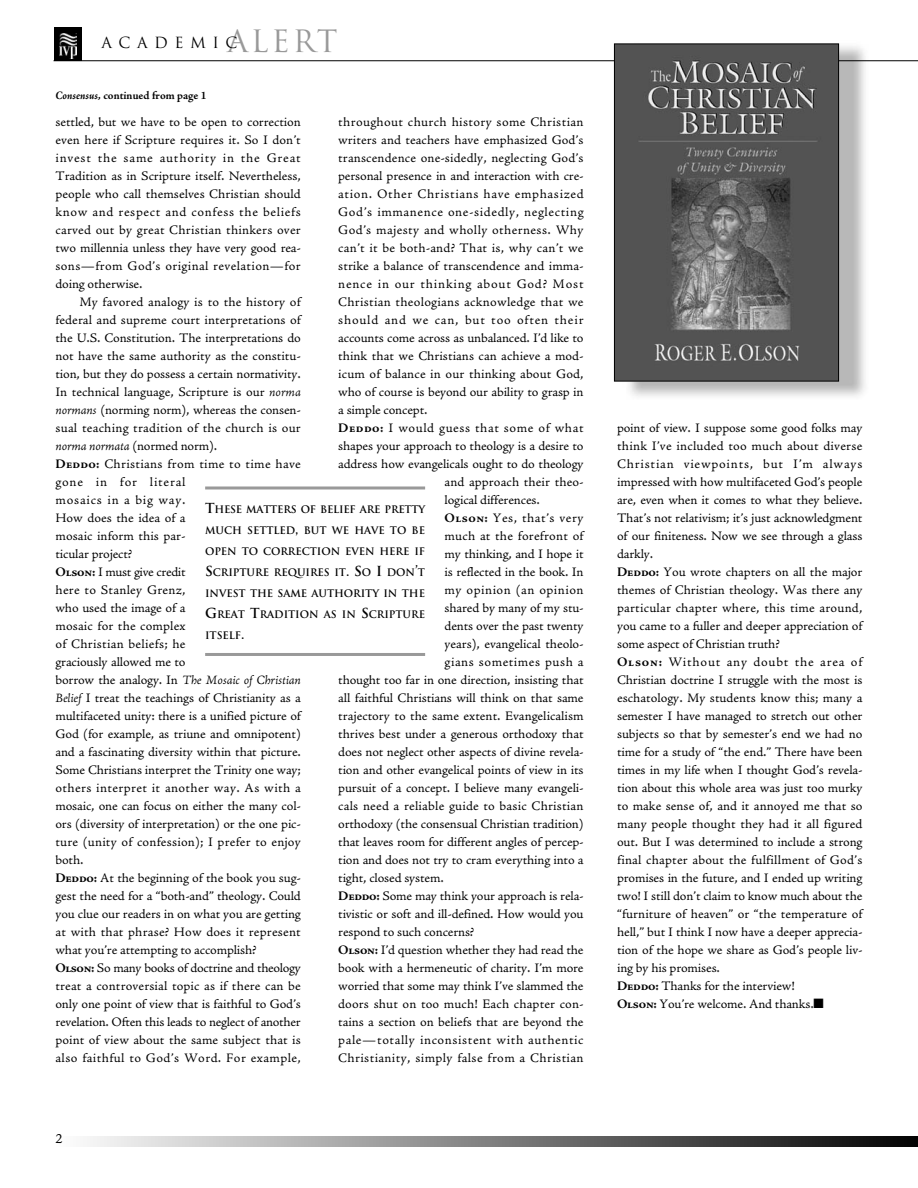
<style>
.page{position:relative;width:918px;height:1188px;background:#fff}
.page>*{position:absolute;margin:0;border:0;box-sizing:border-box;transform-origin:0 0}
.t1{font:15px "Trajan";letter-spacing:.435em;color:#000}
.t2{font:15px "ITC Jensen";color:#000}
.t3{font:13.5px/18px "ITC Jensen";letter-spacing:-.015em;color:#000}
.t4{font:13.5px "ITC Jensen";letter-spacing:.015em;color:#000}
.t5{font:13.5px "ITC Jensen";letter-spacing:.01em;color:#000}
.t6{font:13.5px "ITC Jensen";letter-spacing:.025em;color:#000}
.t7{font:13.5px "ITC Jensen";letter-spacing:.04em;color:#000}
.t8{font:13.5px "ITC Jensen";letter-spacing:.055em;color:#000}
.t9{font:13.5px "ITC Jensen";letter-spacing:.035em;color:#000}
.t10{font:13.5px "ITC Jensen";letter-spacing:.045em;color:#000}
.t11{font:13.5px "ITC Jensen";letter-spacing:.005em;color:#000}
.t12{font:700 12px "ITC Jensen";color:#000}
.t13{font:700 10.2px/21px "Trajan";letter-spacing:-.01em;color:#000;text-align:justify}
.s1{font-size:30px;color:#999}
.s2{font-style:italic}
.s3{font-family:"ITC Jensen Small Caps";font-weight:700}
.s4{font-size:13.5px}
</style>
<div class="page">
<img style="left:618px;top:43px;width:256px;height:353px">
<svg style="left:90px;top:1137px;width:828px;height:10px;background:#7b7b7b"></svg>
<hr style="left:54px;top:60px;width:864px;height:1px;background:#000">
<div style="left:54px;top:27px;width:28px;height:34px;background:#000"></div>
<img style="left:59px;top:33px;width:18px;height:25px">
<img style="left:616px;top:46px;width:221px;height:333px">
<div style="left:614px;top:44px;width:225px;height:337px;border:1px solid #000"></div>
<hr style="left:205px;top:486px;width:220px;height:3px;background:#999">
<hr style="left:205px;top:653px;width:220px;height:3px;background:#999">
<p class="t1" style="left:101px;top:34px;width:238px">ACADEMIC<span class="s1">ALERT</span></p>
<p class="t12" style="left:56px;top:91px;width:153px"><span class="s2">Consensus,</span> continued from page 1</p>
<p class="t3" style="left:56px;top:114px;width:247px;text-align:justify">settled, but we have to be open to correction even here if Scripture requires it. So I don’t invest the same authority in the Great Tradition as in Scripture itself. Nevertheless, people who call themselves Christian should know and respect and confess the beliefs carved out by great Christian thinkers over two millennia unless they have very good rea&shy;sons—from God’s original revelation—for doing otherwise.</p>
<p class="t3" style="left:56px;top:294px;width:247px;text-indent:24px">My favored analogy is to the history of federal and supreme court interpretations of the U.S. Constitution. The interpretations do not have the same authority as the constitu&shy;tion, but they do possess a certain normativity.<br>In technical language, Scripture is our <span class="s2">norma normans</span> (norming norm), whereas the consen&shy;sual teaching tradition of the church is our <span class="s2">norma normata</span> (normed norm).<br><span class="s3">Deddo:</span> Christians from time to time have gone in for literal<br>mosaics in a big way.<br>How does the idea of a<br>mosaic inform this par-<br>ticular project?<br><span class="s3">Olson:</span> I must give credit<br>here to Stanley Grenz,<br>who used the image of a<br>mosaic for the complex<br>of Christian beliefs; he<br>graciously allowed me to<br>borrow the analogy. In <span class="s2">The Mosaic of Christian Belief</span> I treat the teachings of Christianity as a multifaceted unity: there is a unified picture of God (for example, as triune and omnipotent) and a fascinating diversity within that picture.<br>Some Christians interpret the Trinity one way; others interpret it another way. As with a mosaic, one can focus on either the many col&shy;ors (diversity of interpretation) or the one pic&shy;ture (unity of confession); I prefer to enjoy both.<br><span class="s3">Deddo:</span> At the beginning of the book you sug&shy;gest the need for a “both-and” theology. Could you clue our readers in on what you are getting at with that phrase? How does it represent what you’re attempting to accomplish?<br><span class="s3">Olson:</span> So many books of doctrine and theology treat a controversial topic as if there can be only one point of view that is faithful to God’s revelation. Often this leads to neglect of another point of view about the same subject that is also faithful to God’s Word. For example,</p>
<p class="t6" style="left:338px;top:117px;width:247px">throughout church history some Christian</p>
<p class="t3" style="left:338px;top:132px;width:247px">writers and teachers have emphasized God’s</p>
<p class="t5" style="left:338px;top:153px;width:247px">transcendence one-sidedly, neglecting God’s</p>
<p class="t3" style="left:338px;top:168px;width:247px">personal presence in and interaction with cre-</p>
<p class="t10" style="left:338px;top:189px;width:247px">ation. Other Christians have emphasized</p>
<p class="t7" style="left:338px;top:207px;width:247px">God’s immanence one-sidedly, neglecting</p>
<p class="t6" style="left:338px;top:225px;width:247px">God’s majesty and wholly otherness. Why</p>
<p class="t4" style="left:338px;top:243px;width:247px">can’t it be both-and? That is, why can’t we</p>
<p class="t3" style="left:338px;top:258px;width:247px">strike a balance of transcendence and imma-</p>
<p class="t8" style="left:338px;top:279px;width:247px">nence in our thinking about God? Most</p>
<p class="t4" style="left:338px;top:297px;width:247px">Christian theologians acknowledge that we</p>
<p class="t8" style="left:338px;top:315px;width:247px">should and we can, but too often their</p>
<p class="t3" style="left:338px;top:330px;width:247px">accounts come across as unbalanced. I’d like to</p>
<p class="t3" style="left:338px;top:348px;width:247px">think that we Christians can achieve a mod-</p>
<p class="t5" style="left:338px;top:369px;width:247px">icum of balance in our thinking about God,</p>
<p class="t3" style="left:338px;top:384px;width:247px">who of course is beyond our ability to grasp in</p>
<p class="t3" style="left:338px;top:402px;width:91px">a simple concept.</p>
<p class="t7" style="left:338px;top:423px;width:247px"><span class="s3">Deddo:</span> I would guess that some of what</p>
<p class="t3" style="left:338px;top:438px;width:247px">shapes your approach to theology is a desire to</p>
<p class="t3" style="left:338px;top:456px;width:247px">address how evangelicals ought to do theology</p>
<p class="t11" style="left:445px;top:477px;width:141px">and approach their theo-</p>
<p class="t3" style="left:445px;top:492px;width:97px">logical differences.</p>
<p class="t9" style="left:445px;top:513px;width:141px"><span class="s3">Olson:</span> Yes, that’s very</p>
<p class="t4" style="left:445px;top:531px;width:141px">much at the forefront of</p>
<p class="t3" style="left:445px;top:546px;width:141px">my thinking, and I hope it</p>
<p class="t3" style="left:445px;top:564px;width:141px">is reflected in the book. In</p>
<p class="t9" style="left:445px;top:585px;width:141px">my opinion (an opinion</p>
<p class="t3" style="left:445px;top:600px;width:141px">shared by many of my stu-</p>
<p class="t3" style="left:445px;top:618px;width:141px">dents over the past twenty</p>
<p class="t3" style="left:445px;top:636px;width:141px">years), evangelical theolo-</p>
<p class="t9" style="left:445px;top:657px;width:141px">gians sometimes push a</p>
<p class="t3" style="left:338px;top:672px;width:247px">thought too far in one direction, insisting that</p>
<p class="t3" style="left:338px;top:690px;width:247px">all faithful Christians will think on that same</p>
<p class="t3" style="left:338px;top:708px;width:247px">trajectory to the same extent. Evangelicalism</p>
<p class="t3" style="left:338px;top:726px;width:247px">thrives best under a generous orthodoxy that</p>
<p class="t3" style="left:338px;top:744px;width:247px">does not neglect other aspects of divine revela-</p>
<p class="t3" style="left:338px;top:762px;width:247px">tion and other evangelical points of view in its</p>
<p class="t3" style="left:338px;top:780px;width:247px">pursuit of a concept. I believe many evangeli-</p>
<p class="t4" style="left:338px;top:801px;width:247px">cals need a reliable guide to basic Christian</p>
<p class="t3" style="left:338px;top:816px;width:247px">orthodoxy (the consensual Christian tradition)</p>
<p class="t3" style="left:338px;top:834px;width:247px">that leaves room for different angles of percep-</p>
<p class="t3" style="left:338px;top:852px;width:247px">tion and does not try to cram everything into a</p>
<p class="t3" style="left:338px;top:870px;width:107px">tight, closed system.</p>
<p class="t3" style="left:338px;top:888px;width:247px"><span class="s3">Deddo:</span> Some may think your approach is rela-</p>
<p class="t3" style="left:338px;top:906px;width:247px">tivistic or soft and ill-defined. How would you</p>
<p class="t3" style="left:338px;top:924px;width:138px">respond to such concerns?</p>
<p class="t3" style="left:338px;top:942px;width:247px"><span class="s3">Olson:</span> I’d question whether they had read the</p>
<p class="t3" style="left:338px;top:960px;width:247px">book with a hermeneutic of charity. I’m more</p>
<p class="t3" style="left:338px;top:978px;width:247px">worried that some may think I’ve slammed the</p>
<p class="t5" style="left:338px;top:999px;width:247px">doors shut on too much! Each chapter con-</p>
<p class="t3" style="left:338px;top:1014px;width:247px">tains a section on beliefs that are beyond the</p>
<p class="t7" style="left:338px;top:1035px;width:247px">pale—totally inconsistent with authentic</p>
<p class="t6" style="left:338px;top:1053px;width:247px">Christianity, simply false from a Christian</p>
<p class="t13" style="left:205px;top:499px;width:221px"><span class="s4">T</span>HESE MATTERS OF BELIEF ARE PRETTY MUCH SETTLED<span class="s4">,</span> BUT WE HAVE TO BE OPEN TO CORRECTION EVEN HERE IF <span class="s4">S</span>CRIPTURE REQUIRES IT<span class="s4">. S</span>O <span class="s4">I</span> DON<span class="s4">’</span>T INVEST THE SAME AUTHORITY IN THE <span class="s4">G</span>REAT <span class="s4">T</span>RADITION AS IN <span class="s4">S</span>CRIPTURE ITSELF<span class="s4">.</span></p>
<p class="t2" style="left:56px;top:1134px;width:8px">2</p>
<p class="t3" style="left:617px;top:420px;width:247px">point of view. I suppose some good folks may think I’ve included too much about diverse Christian viewpoints, but I’m always impressed with how multifaceted God’s people are, even when it comes to what they believe.<br>That’s not relativism; it’s just acknowledgment of our finiteness. Now we see through a glass darkly.<br><span class="s3">Deddo:</span> You wrote chapters on all the major themes of Christian theology. Was there any particular chapter where, this time around, you came to a fuller and deeper appreciation of some aspect of Christian truth?<br><span class="s3">Olson:</span> Without any doubt the area of Christian doctrine I struggle with the most is eschatology. My students know this; many a semester I have managed to stretch out other subjects so that by semester’s end we had no time for a study of “the end.” There have been times in my life when I thought God’s revela&shy;tion about this whole area was just too murky to make sense of, and it annoyed me that so many people thought they had it all figured out. But I was determined to include a strong final chapter about the fulfillment of God’s promises in the future, and I ended up writing two! I still don’t claim to know much about the “furniture of heaven” or “the temperature of hell,” but I think I now have a deeper apprecia&shy;tion of the hope we share as God’s people liv&shy;ing by his promises.<br><span class="s3">Deddo:</span> Thanks for the interview!<br><span class="s3">Olson:</span> You’re welcome. And thanks.■</p>
</div>
